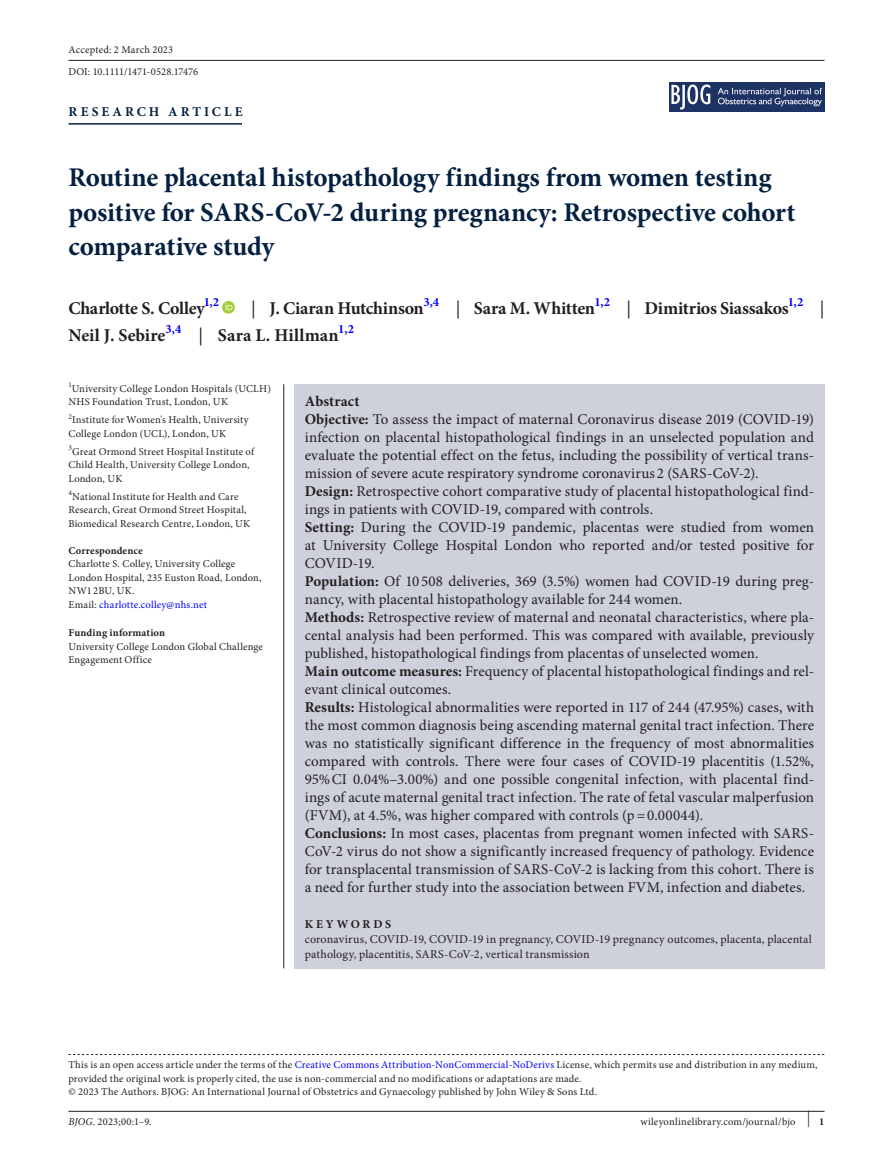
<style>
.page{position:relative;width:893px;height:1174px;background:#fff}
.page>*{position:absolute;margin:0;border:0;box-sizing:border-box;transform-origin:0 0}
.t1{font:700 27px/34.5px "Minion Pro";letter-spacing:-.005em;color:#042041}
.t2{font:700 18px "Minion Pro";letter-spacing:-.01em;color:#231f20}
.t3{font:700 18px "Minion Pro";letter-spacing:.01em;color:#231f20}
.t4{font:18px "Minion Pro";color:#231f20}
.t5{font:15px/18px "Minion Pro";letter-spacing:.005em;color:#231f20}
.t6{font:700 13.5px "Minion Pro";letter-spacing:.23em;color:#042041}
.t7{font:700 12.6px "Minion Pro";color:#00f}
.t8{font:12px/15px "Minion Pro";letter-spacing:.015em;color:#231f20}
.t9{font:700 12px "Minion Pro";letter-spacing:.225em;color:#231f20}
.t10{font:10.5px/13.5px "Minion Pro";letter-spacing:.015em;color:#231f20}
.t11{font:700 10.5px "Minion Pro";letter-spacing:.01em;color:#231f20}
.t12{font:7.35px "Minion Pro";color:#231f20}
.s1{font-weight:400}
.s2{color:#00f}
.s3{font-weight:700}
.s4{font-style:italic}
</style>
<div class="page">
<hr style="left:68px;top:1111px;width:756px;height:1px;background:#231f20">
<img style="left:670px;top:82px;width:154px;height:30px">
<hr style="left:68px;top:123px;width:174px;height:2px;background:#042041">
<svg style="left:222px;top:301px;width:13px;height:13px"></svg>
<svg style="left:226px;top:303px;width:6px;height:7px"></svg>
<hr style="left:68px;top:60px;width:756px;height:1px;background:#231f20">
<svg style="left:68px;top:1054px;width:756px;height:1px"></svg>
<div style="left:294px;top:384px;width:530px;height:584px;background:#ced0db"></div>
<hr style="left:283px;top:384px;width:1px;height:584px;background:#231f20">
<p class="t10" style="left:68px;top:39px;width:131px;line-height:21.9px">Accepted: 2 March 2023<br>DOI: 10.1111/1471-0528.17476</p>
<p class="t6" style="left:69px;top:102px;width:175px">RESEARCH ARTICLE</p>
<h1 class="t1" style="left:68px;top:160px;width:729px">Routine placental histopathology findings from women testing positive for SARS-CoV-2 during pregnancy: Retrospective cohort comparative study</h1>
<p class="t2" style="left:68px;top:295px;width:138px">Charlotte S. Colley</p>
<p class="t7" style="left:204px;top:293px;width:17px">1,2</p>
<p class="t2" style="left:251px;top:295px;width:174px"><span class="s1">|</span> J. Ciaran Hutchinson</p>
<p class="t7" style="left:424px;top:293px;width:17px">3,4</p>
<p class="t2" style="left:456px;top:295px;width:141px"><span class="s1">|</span> Sara M. Whitten</p>
<p class="t7" style="left:594px;top:293px;width:17px">1,2</p>
<p class="t2" style="left:626px;top:295px;width:164px"><span class="s1">|</span> Dimitrios Siassakos</p>
<p class="t7" style="left:788px;top:293px;width:17px">1,2</p>
<p class="t4" style="left:820px;top:296px;width:6px">|</p>
<p class="t2" style="left:68px;top:322px;width:98px">Neil J. Sebire</p>
<p class="t7" style="left:165px;top:320px;width:18px">3,4</p>
<p class="t3" style="left:198px;top:322px;width:142px"><span class="s1">|</span> Sara L. Hillman</p>
<p class="t7" style="left:338px;top:320px;width:17px">1,2</p>
<p class="t12" style="left:68px;top:380px;width:5px">1</p>
<p class="t10" style="left:68px;top:382px;width:204px;text-indent:3px">University College London Hospitals (UCLH)<br>NHS Foundation Trust, London, UK</p>
<p class="t12" style="left:68px;top:411px;width:5px">2</p>
<p class="t10" style="left:68px;top:413px;width:182px;text-indent:4px">Institute for Women's Health, University<br>College London (UCL), London, UK</p>
<p class="t12" style="left:68px;top:443px;width:5px">3</p>
<p class="t10" style="left:68px;top:445px;width:187px;text-indent:4px">Great Ormond Street Hospital Institute of<br>Child Health, University College London,<br>London, UK</p>
<p class="t12" style="left:68px;top:488px;width:5px">4</p>
<p class="t10" style="left:68px;top:490px;width:183px;text-indent:4px">National Institute for Health and Care<br>Research, Great Ormond Street Hospital,<br>Biomedical Research Centre, London, UK</p>
<p class="t11" style="left:68px;top:543px;width:76px">Correspondence</p>
<p class="t10" style="left:68px;top:557px;width:195px">Charlotte S. Colley, University College<br>London Hospital, 235 Euston Road, London,<br>NW12BU, UK.<br>Email: <span class="s2">charlotte.colley@nhs.net</span></p>
<p class="t11" style="left:68px;top:625px;width:98px">Funding information</p>
<p class="t10" style="left:68px;top:640px;width:196px">University College London Global Challenge<br>Engagement Office</p>
<p class="t5" style="left:305px;top:392px;width:511px"><span class="s3">Abstract<br>Objective:</span> To assess the impact of maternal Coronavirus disease 2019 (COVID-19) infection on placental histopathological findings in an unselected population and evaluate the potential effect on the fetus, including the possibility of vertical trans&shy;mission of severe acute respiratory syndrome coronavirus 2 (SARS-CoV-2).<br><span class="s3">Design:</span> Retrospective cohort comparative study of placental histopathological find&shy;ings in patients with COVID-19, compared with controls.<br><span class="s3">Setting:</span> During the COVID-19 pandemic, placentas were studied from women at University College Hospital London who reported and/or tested positive for COVID-19.<br><span class="s3">Population:</span> Of 10 508 deliveries, 369 (3.5%) women had COVID-19 during preg&shy;nancy, with placental histopathology available for 244 women.<br><span class="s3">Methods:</span> Retrospective review of maternal and neonatal characteristics, where pla&shy;cental analysis had been performed. This was compared with available, previously published, histopathological findings from placentas of unselected women.<br><span class="s3">Main outcome measures:</span> Frequency of placental histopathological findings and rel&shy;evant clinical outcomes.<br><span class="s3">Results:</span> Histological abnormalities were reported in 117 of 244 (47.95%) cases, with the most common diagnosis being ascending maternal genital tract infection. There was no statistically significant difference in the frequency of most abnormalities compared with controls. There were four cases of COVID-19 placentitis (1.52%, 95%CI 0.04%–3.00%) and one possible congenital infection, with placental find&shy;ings of acute maternal genital tract infection. The rate of fetal vascular malperfusion (FVM), at 4.5%, was higher compared with controls (p=0.00044).<br><span class="s3">Conclusions:</span> In most cases, placentas from pregnant women infected with SARS-CoV-2 virus do not show a significantly increased frequency of pathology. Evidence for transplacental transmission of SARS-CoV-2 is lacking from this cohort. There is a need for further study into the association between FVM, infection and diabetes.</p>
<p class="t9" style="left:305px;top:915px;width:88px">KEYWORDS</p>
<p class="t8" style="left:305px;top:931px;width:509px">coronavirus, COVID-19, COVID-19 in pregnancy, COVID-19 pregnancy outcomes, placenta, placental pathology, placentitis, SARS-CoV-2, vertical transmission</p>
<p class="t10" style="left:68px;top:1058px;width:751px">This is an open access article under the terms of the <span class="s2">Creative Commons Attribution-NonCommercial-NoDerivs</span> License, which permits use and distribution in any medium, provided the original work is properly cited, the use is non-commercial and no modifications or adaptations are made.<br>© 2023 The Authors. BJOG: An International Journal of Obstetrics and Gynaecology published by John Wiley &amp; Sons Ltd.</p>
<p class="t10" style="left:68px;top:1115px;width:85px"><span class="s4">BJOG</span>. 2023;00:1–9.</p>
<p class="t10" style="left:640px;top:1115px;width:186px">wileyonlinelibrary.com/journal/bjo <sup>|</sup> <span class="s3">1</span></p>
</div>
